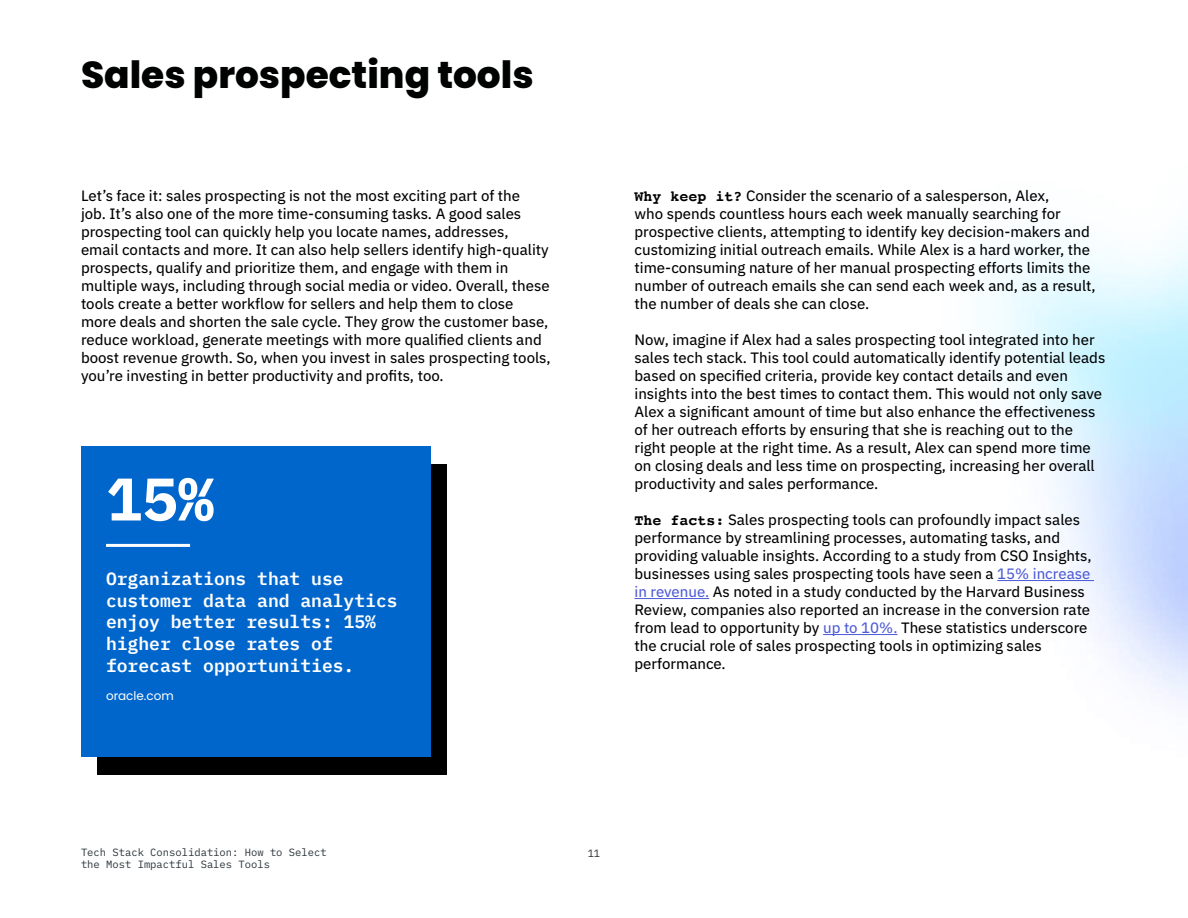
<style>
.page{position:relative;width:1188px;height:918px;background:#fff}
.page>*{position:absolute;margin:0;border:0;box-sizing:border-box;transform-origin:0 0}
.t1{font:700 60px "IBM Plex Mono";color:#fff}
.t2{font:800 37.5px "Poppins";color:#000101}
.t3{font:600 18px/21.6px "IBM Plex Mono";color:#fff}
.t4{font:15px/18px "IBM Plex Sans Text";color:#000101}
.t5{font:12px "Poppins";color:#fff}
.t6{font:10.5px/12.6px "IBM Plex Mono";color:#2a3439}
.s1{font-family:"Courier";font-weight:700}
.s2{color:#4f5cd6}
</style>
<div class="page">
<hr style="left:997px;top:580px;width:97px;height:1px;background:#4f5cd6">
<hr style="left:634px;top:598px;width:75px;height:1px;background:#4f5cd6">
<hr style="left:823px;top:634px;width:75px;height:1px;background:#4f5cd6">
<div style="left:97px;top:464px;width:350px;height:311px;background:#000"></div>
<div style="left:81px;top:446px;width:350px;height:311px;background:#06c"></div>
<hr style="left:106px;top:544px;width:84px;height:3px;background:#fff">
<h2 class="t2" style="left:81px;top:54px;width:454px">Sales prospecting tools</h2>
<p class="t4" style="left:81px;top:185px;width:471px">Let’s face it: sales prospecting is not the most exciting part of the<br>job. It’s also one of the more time-consuming tasks. A good sales prospecting tool can quickly help you locate names, addresses,<br>email contacts and more. It can also help sellers identify high-quality prospects, qualify and prioritize them, and engage with them in multiple ways, including through social media or video. Overall, these tools create a better workflow for sellers and help them to close more deals and shorten the sale cycle. They grow the customer base, reduce workload, generate meetings with more qualified clients and boost revenue growth. So, when you invest in sales prospecting tools, you’re investing in better productivity and profits, too.</p>
<p class="t4" style="left:634px;top:185px;width:463px"><span class="s1">Why keep it?</span> Consider the scenario of a salesperson, Alex,<br>who spends countless hours each week manually searching for prospective clients, attempting to identify key decision-makers and customizing initial outreach emails. While Alex is a hard worker, the time-consuming nature of her manual prospecting efforts limits the number of outreach emails she can send each week and, as a result, the number of deals she can close.</p>
<p class="t4" style="left:634px;top:329px;width:472px">Now, imagine if Alex had a sales prospecting tool integrated into her sales tech stack. This tool could automatically identify potential leads based on specified criteria, provide key contact details and even insights into the best times to contact them. This would not only save Alex a significant amount of time but also enhance the effectiveness of her outreach efforts by ensuring that she is reaching out to the right people at the right time. As a result, Alex can spend more time on closing deals and less time on prospecting, increasing her overall productivity and sales performance.</p>
<p class="t4" style="left:634px;top:509px;width:459px"><span class="s1">The facts:</span> Sales prospecting tools can profoundly impact sales performance by streamlining processes, automating tasks, and providing valuable insights. According to a study from CSO Insights, businesses using sales prospecting tools have seen a <span class="s2">15% increase in revenue.</span> As noted in a study conducted by the Harvard Business Review, companies also reported an increase in the conversion rate from lead to opportunity by <span class="s2">up to 10%.</span> These statistics underscore the crucial role of sales prospecting tools in optimizing sales performance.</p>
<h1 class="t1" style="left:106px;top:451px;width:109px">15%</h1>
<p class="t3" style="left:106px;top:567px;width:293px">Organizations that use customer data and analytics enjoy better results: 15% higher close rates of forecast opportunities.</p>
<p class="t5" style="left:106px;top:689px;width:69px">oracle.com</p>
<p class="t6" style="left:81px;top:845px;width:247px">Tech Stack Consolidation: How to Select the Most Impactful Sales Tools</p>
<p class="t6" style="left:588px;top:847px;width:14px">11</p>
</div>
